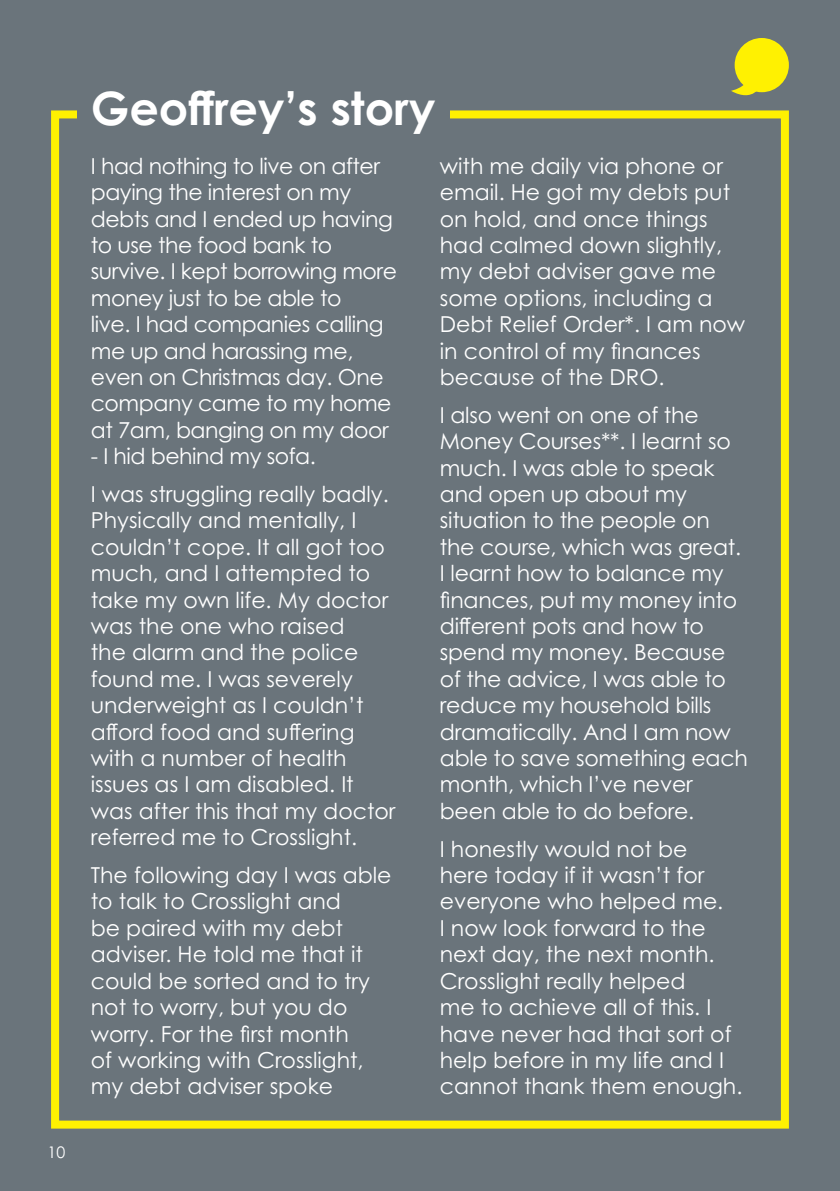
<style>
.page{position:relative;width:840px;height:1191px;background:#fff}
.page>*{position:absolute;margin:0;border:0;box-sizing:border-box;transform-origin:0 0}
.t1{font:700 46px "Century Gothic Pro";color:#fff}
.t2{font:22px/26.4px "Century Gothic Pro";color:#fff}
.t3{font:22px/26.4px "Century Gothic Pro";letter-spacing:-.02em;color:#fff}
.t4{font:16px "Century Gothic Pro";color:#fff}
</style>
<div class="page">
<div style="left:0;top:0;width:839px;height:1191px;background:#6a747b"></div>
<div style="left:51px;top:110px;width:737px;height:1018px;border:8px solid #fff101"></div>
<div style="left:77px;top:47px;width:373px;height:96px;background:#6a747b"></div>
<div style="left:734px;top:38px;width:54px;height:54px;background:#fff101;border-radius:50%"></div>
<svg style="left:731px;top:69px;width:29px;height:27px"></svg>
<p class="t4" style="left:47px;top:1142px;width:19px">10</p>
<p class="t1" style="left:91px;top:79px;width:346px">Geoffrey’s story</p>
<p class="t3" style="left:91px;top:152px;width:307px">I had nothing to live on after paying the interest on my debts and I ended up having to use the food bank to survive. I kept borrowing more money just to be able to<br>live. I had companies calling me up and harassing me, even on Christmas day. One company came to my home at 7am, banging on my door</p>
<p class="t3" style="left:91px;top:443px;width:226px">- I hid behind my sofa.</p>
<p class="t2" style="left:91px;top:480px;width:306px">I was struggling really badly.<br>Physically and mentally, I couldn’t cope. It all got too much, and I attempted to take my own life. My doctor was the one who raised<br>the alarm and the police found me. I was severely underweight as I couldn’t afford food and suffering with a number of health issues as I am disabled. It was after this that my doctor referred me to Crosslight.</p>
<p class="t2" style="left:91px;top:861px;width:302px">The following day I was able to talk to Crosslight and<br>be paired with my debt adviser. He told me that it could be sorted and to try not to worry, but you do worry. For the first month<br>of working with Crosslight, my debt adviser spoke</p>
<p class="t2" style="left:439px;top:152px;width:307px">with me daily via phone or email. He got my debts put on hold, and once things had calmed down slightly, my debt adviser gave me some options, including a<br>Debt Relief Order*. I am now in control of my finances because of the DRO.</p>
<p class="t2" style="left:439px;top:401px;width:309px">I also went on one of the<br>Money Courses**. I learnt so much. I was able to speak and open up about my situation to the people on the course, which was great.<br>I learnt how to balance my finances, put my money into different pots and how to spend my money. Because of the advice, I was able to reduce my household bills dramatically. And I am now able to save something each month, which I’ve never been able to do before.</p>
<p class="t2" style="left:439px;top:835px;width:304px">I honestly would not be<br>here today if it wasn’t for everyone who helped me.<br>I now look forward to the next day, the next month.<br>Crosslight really helped<br>me to achieve all of this. I have never had that sort of help before in my life and I cannot thank them enough.</p>
</div>
